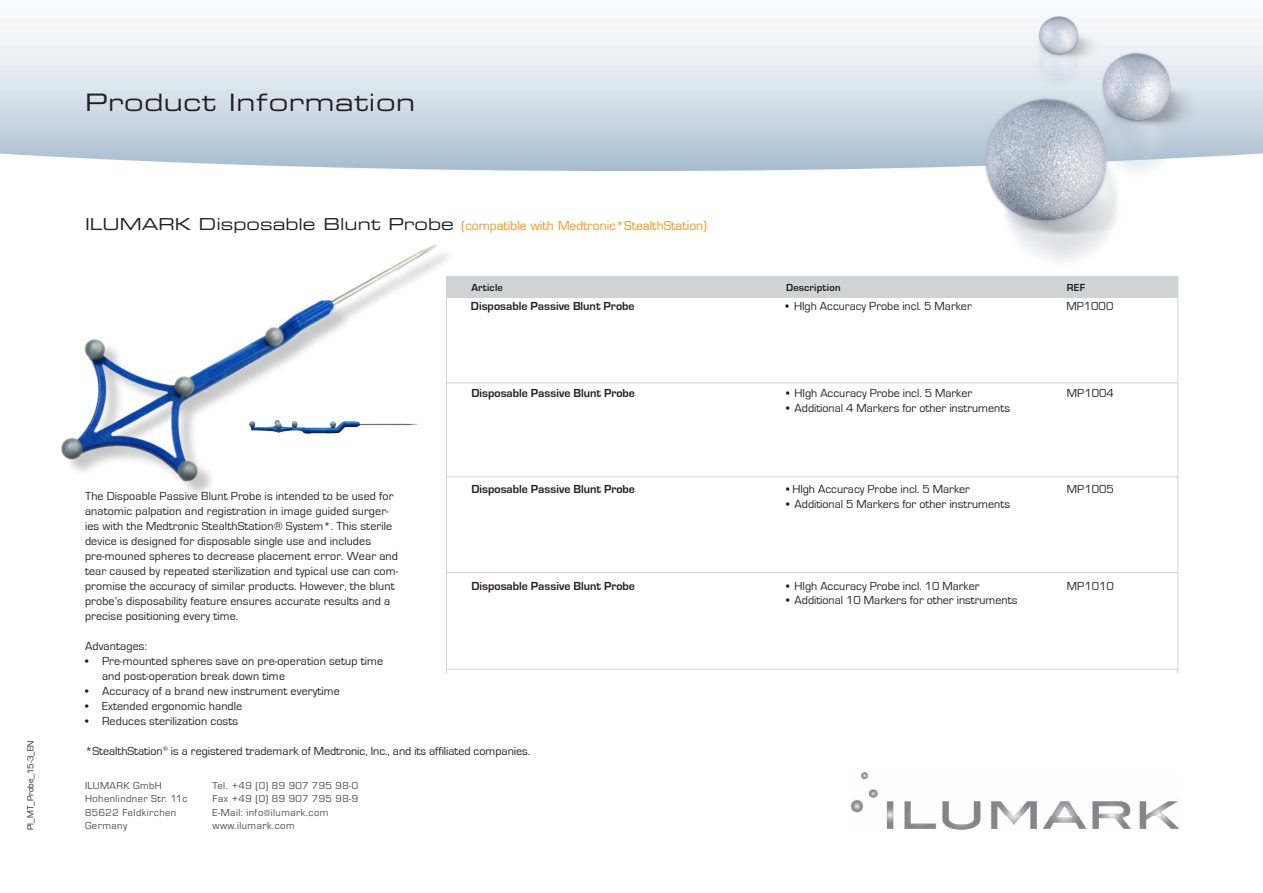
<style>
.page{position:relative;width:1263px;height:893px;background:#fff}
.page>*{position:absolute;margin:0;border:0;box-sizing:border-box;transform-origin:0 0}
.t1{font:24px "Eurostile Extended Two";letter-spacing:.025em;color:#231f20}
.t2{font:12px/15px "Eurostile";letter-spacing:.01em;color:#231f20}
.t3{font:700 12px "Eurostile";color:#231f20}
.t4{font:12px "Eurostile";color:#f7931d}
.t5{font:10.5px/13.5px "Eurostile T";letter-spacing:.04em;color:#4b4c4d}
.t6{font:700 10.5px "Eurostile";letter-spacing:.02em;color:#231f20}
.t7{font:9px "Eurostile";color:#231f20}
.s1{font-family:"Eurostile Extended Two";font-size:16.5px;color:#231f20}
</style>
<div class="page">
<div style="left:446px;top:277px;width:732px;height:21px;background:#d1d2d4"></div>
<svg style="left:0;top:25px;width:1263px;height:146px"></svg>
<hr style="left:446px;top:383px;width:732px;height:1px;background:#d1d2d4">
<hr style="left:446px;top:477px;width:732px;height:1px;background:#d1d2d4">
<hr style="left:446px;top:572px;width:732px;height:1px;background:#d1d2d4">
<img style="left:964px;top:15px;width:246px;height:246px">
<hr style="left:446px;top:669px;width:732px;height:1px;background:#d1d2d4">
<img style="left:851px;top:772px;width:328px;height:58px">
<img style="left:0;top:87px;width:585px;height:570px">
<img style="left:237px;top:334px;width:187px;height:127px">
<p class="t7" style="left:26px;top:830px;width:91px;rotate:-90deg">PI_MT_Probe_15-3_EN</p>
<h1 class="t1" style="left:85px;top:86px;width:332px">Product Information</h1>
<p class="t4" style="left:85px;top:219px;width:623px"><span class="s1">ILUMARK Disposable Blunt Probe</span> (compatible with Medtronic*StealthStation)</p>
<p class="t6" style="left:471px;top:282px;width:33px">Article</p>
<p class="t6" style="left:786px;top:282px;width:56px">Description</p>
<p class="t6" style="left:1067px;top:282px;width:20px">REF</p>
<p class="t3" style="left:471px;top:300px;width:165px">Disposable Passive Blunt Probe</p>
<p class="t2" style="left:786px;top:299px;width:188px">• HIgh Accuracy Probe incl. 5 Marker</p>
<p class="t2" style="left:1066px;top:299px;width:48px">MP1000</p>
<p class="t2" style="left:85px;top:489px;width:315px">The Dispoable Passive Blunt Probe is intended to be used for anatomic palpation and registration in image guided surger&shy;ies with the Medtronic StealthStation® System*. This sterile device is designed for disposable single use and includes pre-mouned spheres to decrease placement error. Wear and tear caused by repeated sterilization and typical use can com&shy;promise the accuracy of similar products. However, the blunt probe’s disposability feature ensures accurate results and a precise positioning every time.</p>
<p class="t2" style="left:85px;top:639px;width:63px">Advantages:</p>
<p class="t2" style="left:102px;top:654px;width:283px;text-indent:-17px">• Pre-mounted spheres save on pre-operation setup time and post-operation break down time</p>
<p class="t2" style="left:85px;top:684px;width:256px">• Accuracy of a brand new instrument everytime</p>
<p class="t2" style="left:85px;top:699px;width:159px">• Extended ergonomic handle</p>
<p class="t2" style="left:85px;top:714px;width:155px">• Reduces sterilization costs</p>
<p class="t3" style="left:471px;top:388px;width:165px">Disposable Passive Blunt Probe</p>
<p class="t2" style="left:786px;top:386px;width:188px">• HIgh Accuracy Probe incl. 5 Marker</p>
<p class="t2" style="left:1067px;top:386px;width:48px">MP1004</p>
<p class="t2" style="left:786px;top:401px;width:225px">• Additional 4 Markers for other instruments</p>
<p class="t3" style="left:471px;top:484px;width:165px">Disposable Passive Blunt Probe</p>
<p class="t2" style="left:786px;top:482px;width:185px">• HIgh Accuracy Probe incl. 5 Marker</p>
<p class="t2" style="left:1067px;top:482px;width:48px">MP1005</p>
<p class="t2" style="left:786px;top:497px;width:225px">• Additional 5 Markers for other instruments</p>
<p class="t3" style="left:471px;top:580px;width:165px">Disposable Passive Blunt Probe</p>
<p class="t2" style="left:786px;top:578px;width:195px">• HIgh Accuracy Probe incl. 10 Marker</p>
<p class="t2" style="left:1067px;top:578px;width:48px">MP1010</p>
<p class="t2" style="left:786px;top:593px;width:233px">• Additional 10 Markers for other instruments</p>
<p class="t2" style="left:85px;top:744px;width:447px">*StealthStation<sup>®</sup> is a registered trademark of Medtronic, Inc., and its affiliated companies.</p>
<p class="t5" style="left:85px;top:778px;width:104px">ILUMARK GmbH<br>Hohenlindner Str. 11c<br>85622 Feldkirchen<br>Germany</p>
<p class="t5" style="left:213px;top:778px;width:147px">Tel. +49 (0) 89 907 795 98-0<br>Fax +49 (0) 89 907 795 98-9<br>E-Mail: info@ilumark.com www.ilumark.com</p>
</div>
